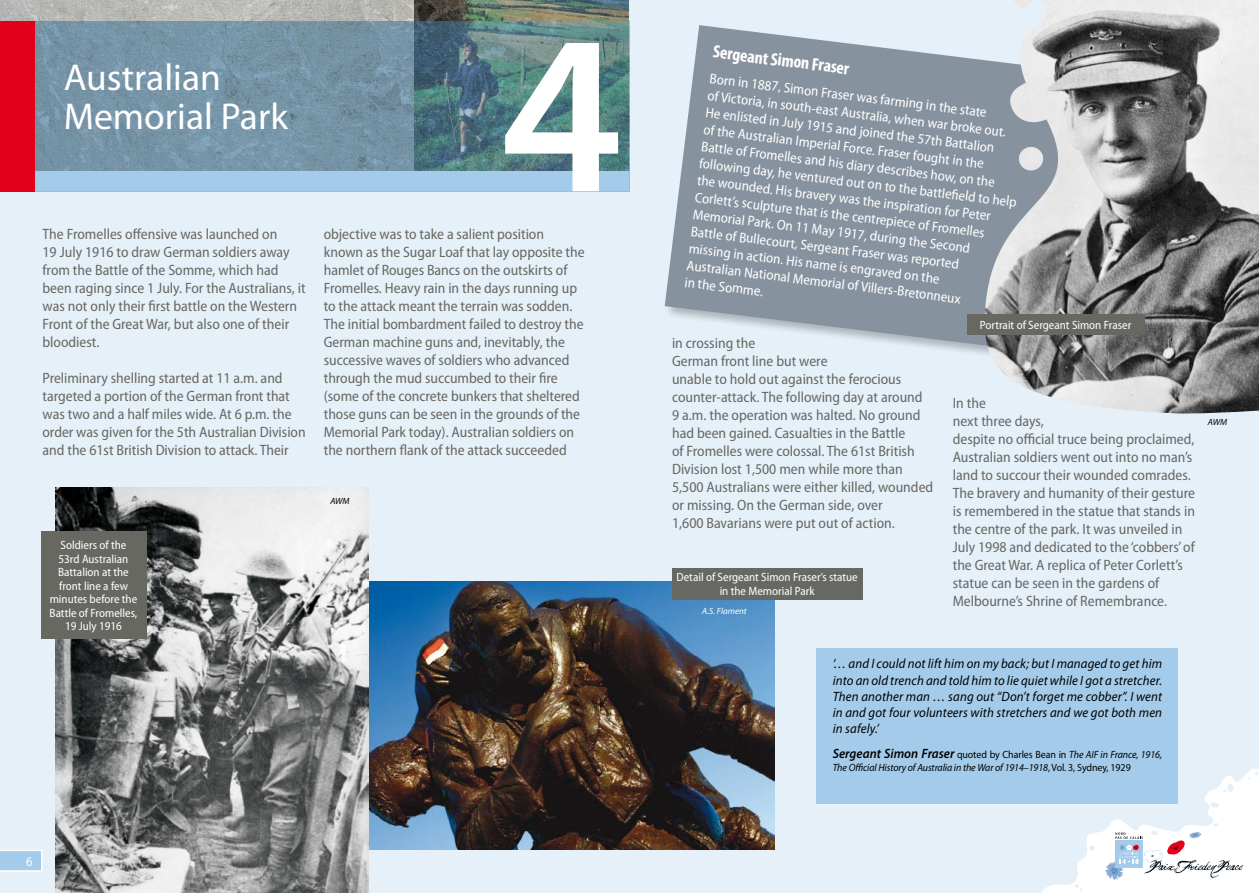
<style>
.page{position:relative;width:1259px;height:893px;background:#fff}
.page>*{position:absolute;margin:0;border:0;box-sizing:border-box;transform-origin:0 0}
.t1{font:600 228px "Myriad Pro";color:#fff}
.Titre{font:37.5px/39px "Myriad Pro";color:#fff}
.Titre_Bloc{font:700 condensed 18px "Myriad Pro";color:#fff}
.Texte{font:semi-condensed 15px/18px "Myriad Pro";color:#686863}
.Texte_Bloc{font:semi-condensed 14.25px/17.1px "Myriad Pro";color:#fff}
.Citation{font:italic 13.5px/16.2px "Myriad Pro";letter-spacing:.01em;color:#000;text-align:justify;scale:.95 1}
.Texte-2{font:semi-condensed 13.5px "Myriad Pro";color:#fff}
.Texte-3{font:semi-condensed 12px/13.5px "Myriad Pro";color:#fff;text-align:center}
.Citation_--_Auteur{font:italic 10.5px/12.6px "Myriad Pro";letter-spacing:-.01em;color:#000;scale:.95 1}
.Texte-4{font:italic 9px "Myriad Pro";color:#fff}
.Texte-5{font:italic 9px "Myriad Pro";letter-spacing:-.025em;color:#000}
.s1{font-weight:600;font-size:13.5px}
.s2{font-style:normal}
</style>
<div class="page">
<img style="left:0;top:0;width:415px;height:21px">
<div style="left:629px;top:0;width:630px;height:893px;background:#e6f0f9"></div>
<svg style="left:664px;top:25px;width:319px;height:329px;fill:#86939f"></svg>
<div style="left:0;top:191px;width:629px;height:702px;background:#e6f0f9"></div>
<svg style="left:1041px;top:768px;width:218px;height:125px"></svg>
<svg style="left:34px;top:21px;width:595px;height:170px;background:#7d9db1"></svg>
<div style="left:0;top:21px;width:34px;height:170px;background:#e2001a"></div>
<img style="left:983px;top:0;width:276px;height:414px">
<img style="left:368px;top:581px;width:407px;height:269px">
<img style="left:55px;top:488px;width:313px;height:405px">
<img style="left:415px;top:0;width:214px;height:170px">
<svg style="left:0;top:850px;width:43px;height:22px"></svg>
<div style="left:816px;top:648px;width:362px;height:156px;background:#a4ccea"></div>
<div style="left:672px;top:568px;width:190px;height:31px;background:#686863"></div>
<div style="left:40px;top:531px;width:106px;height:108px;background:#686863"></div>
<div style="left:966px;top:314px;width:178px;height:21px;background:#686863"></div>
<p class="Titre" style="left:64px;top:58px;width:226px">Australian<br>Memorial Park</p>
<p class="Texte" style="left:43px;top:225px;width:265px">The Fromelles offensive was launched on<br>19 July 1916 to draw German soldiers away from the Battle of the Somme, which had been raging since 1 July. For the Australians, it was not only their first battle on the Western Front of the Great War, but also one of their bloodiest.</p>
<p class="Texte" style="left:43px;top:369px;width:265px">Preliminary shelling started at 11 a.m. and targeted a portion of the German front that was two and a half miles wide. At 6 p.m. the order was given for the 5th Australian Division and the 61st British Division to attack. Their</p>
<p class="Texte-3" style="left:50px;top:538px;width:89px">Soldiers of the<br>53rd Australian<br>Battalion at the front line a few minutes before the<br>Battle of Fromelles,<br>19 July 1916</p>
<p class="t1" style="left:501px;top:-30px;width:124px">4</p>
<p class="Texte" style="left:324px;top:225px;width:262px">objective was to take a salient position known as the Sugar Loaf that lay opposite the hamlet of Rouges Bancs on the outskirts of Fromelles. Heavy rain in the days running up to the attack meant the terrain was sodden.<br>The initial bombardment failed to destroy the German machine guns and, inevitably, the successive waves of soldiers who advanced through the mud succumbed to their fire (some of the concrete bunkers that sheltered those guns can be seen in the grounds of the Memorial Park today). Australian soldiers on the northern flank of the attack succeeded</p>
<p class="Texte-5" style="left:330px;top:496px;width:21px">AWM</p>
<p class="Texte-2" style="left:26px;top:854px;width:8px">6</p>
<p class="Titre_Bloc" style="left:714px;top:40px;width:139px;rotate:7deg">Sergeant Simon Fraser</p>
<p class="Texte_Bloc" style="left:711px;top:70px;width:321px;rotate:7deg">Born in 1887, Simon Fraser was farming in the state<br>of Victoria, in south-east Australia, when war broke out.<br>He enlisted in July 1915 and joined the 57th Battalion<br>of the Australian Imperial Force. Fraser fought in the<br>Battle of Fromelles and his diary describes how, on the following day, he ventured out on to the battlefi eld to help the wounded. His bravery was the inspiration for Peter Corlett’s sculpture that is the centrepiece of Fromelles Memorial Park. On 11 May 1917, during the Second<br>Battle of Bullecourt, Sergeant Fraser was reported<br>missing in action. His name is engraved on the<br>Australian National Memorial of Villers-Bretonneux<br>in the Somme.</p>
<p class="Texte" style="left:672px;top:335px;width:263px">in crossing the<br>German front line but were<br>unable to hold out against the ferocious counter-attack. The following day at around 9 a.m. the operation was halted. No ground had been gained. Casualties in the Battle<br>of Fromelles were colossal. The 61st British Division lost 1,500 men while more than 5,500 Australians were either killed, wounded or missing. On the German side, over<br>1,600 Bavarians were put out of action.</p>
<p class="Texte-3" style="left:676px;top:571px;width:183px">Detail of Sergeant Simon Fraser’s statue in the Memorial Park</p>
<p class="Texte-4" style="left:702px;top:606px;width:46px">A.S. Flament</p>
<p class="Texte-3" style="left:980px;top:319px;width:153px">Portrait of Sergeant Simon Fraser</p>
<p class="Texte" style="left:952px;top:395px;width:244px">In the<br>next three days,<br>despite no official truce being proclaimed, Australian soldiers went out into no man’s land to succour their wounded comrades.<br>The bravery and humanity of their gesture is remembered in the statue that stands in the centre of the park. It was unveiled in July 1998 and dedicated to the ‘cobbers’ of the Great War. A replica of Peter Corlett’s statue can be seen in the gardens of Melbourne’s Shrine of Remembrance.</p>
<p class="Texte-5" style="left:1208px;top:417px;width:21px">AWM</p>
<p class="Citation" style="left:832px;top:656px;width:348px">‘… and I could not lift him on my back; but I managed to get him into an old trench and told him to lie quiet while I got a stretcher.<br>Then another man … sang out “Don’t forget me cobber”. I went in and got four volunteers with stretchers and we got both men in safely.’</p>
<p class="Citation_--_Auteur" style="left:832px;top:748px;width:348px"><span class="s1">Sergeant Simon Fraser</span> <span class="s2">quoted by Charles Bean in</span> The AIF in France, 1916,<br>The Official History of Australia in the War of 1914–1918<span class="s2">, Vol. 3, Sydney, 1929</span></p>
</div>
